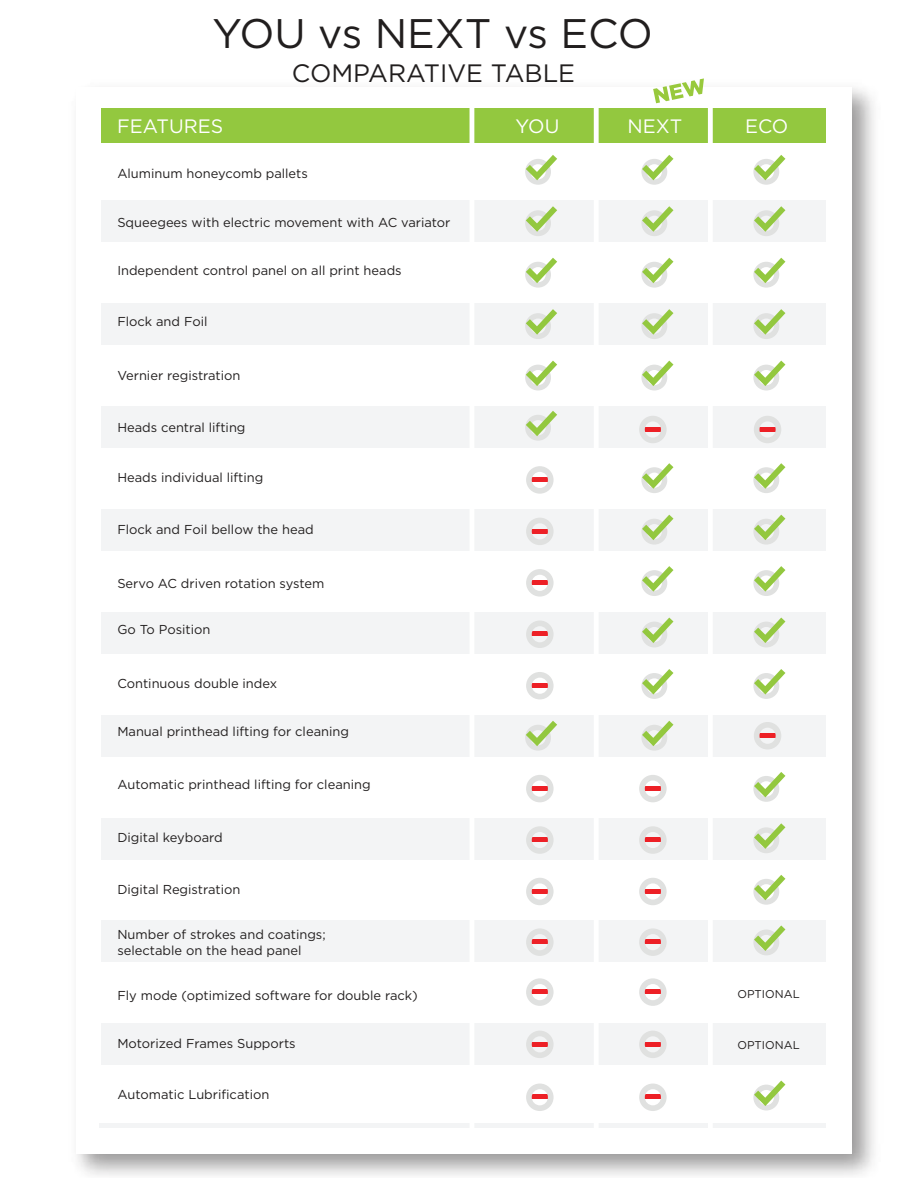
<style>
.page{position:relative;width:918px;height:1178px;background:#fff}
.page>*{position:absolute;margin:0;border:0;box-sizing:border-box;transform-origin:0 0}
.t1{font:41.25px "Gotham";color:#211e1e}
.t2{font:25.2px "Gotham";color:#211e1e}
.t3{font:19.35px "Gotham";color:#fff}
.t4{font:12.9px/15.5px "Gotham";color:#211e1e}
.t5{font:11.25px "Gotham";color:#211e1e}
</style>
<div class="page">
<div style="left:101px;top:108px;width:725px;height:35px;background:#93c83f"></div>
<svg style="left:525px;top:155px;width:32px;height:30px"></svg>
<svg style="left:641px;top:155px;width:32px;height:30px"></svg>
<svg style="left:753px;top:155px;width:32px;height:30px"></svg>
<div style="left:101px;top:200px;width:725px;height:42px;background:#f3f4f5"></div>
<svg style="left:525px;top:206px;width:32px;height:30px"></svg>
<svg style="left:641px;top:206px;width:32px;height:30px"></svg>
<svg style="left:753px;top:206px;width:32px;height:30px"></svg>
<svg style="left:525px;top:258px;width:32px;height:29px"></svg>
<svg style="left:641px;top:258px;width:32px;height:29px"></svg>
<svg style="left:753px;top:258px;width:32px;height:29px"></svg>
<div style="left:101px;top:303px;width:725px;height:41px;background:#f3f4f5"></div>
<svg style="left:525px;top:309px;width:32px;height:30px"></svg>
<svg style="left:641px;top:309px;width:32px;height:30px"></svg>
<svg style="left:753px;top:309px;width:32px;height:30px"></svg>
<svg style="left:525px;top:360px;width:32px;height:30px"></svg>
<svg style="left:641px;top:360px;width:32px;height:30px"></svg>
<svg style="left:753px;top:360px;width:32px;height:30px"></svg>
<div style="left:101px;top:406px;width:725px;height:41px;background:#f3f4f5"></div>
<svg style="left:525px;top:411px;width:32px;height:29px"></svg>
<svg style="left:639px;top:416px;width:28px;height:27px"></svg>
<svg style="left:754px;top:416px;width:27px;height:27px"></svg>
<svg style="left:641px;top:463px;width:32px;height:30px"></svg>
<svg style="left:753px;top:463px;width:32px;height:30px"></svg>
<svg style="left:526px;top:466px;width:28px;height:27px"></svg>
<div style="left:101px;top:509px;width:725px;height:41px;background:#f3f4f5"></div>
<svg style="left:641px;top:514px;width:32px;height:30px"></svg>
<svg style="left:753px;top:514px;width:32px;height:30px"></svg>
<svg style="left:526px;top:518px;width:28px;height:27px"></svg>
<svg style="left:641px;top:566px;width:32px;height:30px"></svg>
<svg style="left:753px;top:566px;width:32px;height:30px"></svg>
<svg style="left:526px;top:569px;width:28px;height:27px"></svg>
<div style="left:101px;top:612px;width:725px;height:41px;background:#f3f4f5"></div>
<svg style="left:641px;top:617px;width:32px;height:30px"></svg>
<svg style="left:753px;top:617px;width:32px;height:30px"></svg>
<svg style="left:526px;top:621px;width:28px;height:27px"></svg>
<svg style="left:641px;top:669px;width:32px;height:29px"></svg>
<svg style="left:753px;top:669px;width:32px;height:29px"></svg>
<svg style="left:526px;top:672px;width:28px;height:27px"></svg>
<div style="left:101px;top:715px;width:725px;height:41px;background:#f3f4f5"></div>
<svg style="left:525px;top:721px;width:32px;height:29px"></svg>
<svg style="left:641px;top:720px;width:32px;height:30px"></svg>
<svg style="left:754px;top:722px;width:27px;height:27px"></svg>
<svg style="left:753px;top:772px;width:32px;height:29px"></svg>
<svg style="left:526px;top:775px;width:28px;height:27px"></svg>
<svg style="left:639px;top:775px;width:28px;height:27px"></svg>
<div style="left:101px;top:817px;width:725px;height:42px;background:#f3f4f5"></div>
<svg style="left:753px;top:823px;width:32px;height:30px"></svg>
<svg style="left:526px;top:826px;width:28px;height:27px"></svg>
<svg style="left:639px;top:826px;width:28px;height:27px"></svg>
<svg style="left:753px;top:875px;width:32px;height:29px"></svg>
<svg style="left:526px;top:878px;width:28px;height:27px"></svg>
<svg style="left:639px;top:878px;width:28px;height:27px"></svg>
<div style="left:101px;top:920px;width:725px;height:41px;background:#f3f4f5"></div>
<svg style="left:753px;top:925px;width:32px;height:30px"></svg>
<svg style="left:526px;top:928px;width:28px;height:27px"></svg>
<svg style="left:639px;top:928px;width:28px;height:27px"></svg>
<svg style="left:753px;top:1080px;width:32px;height:30px"></svg>
<svg style="left:526px;top:1083px;width:28px;height:27px"></svg>
<svg style="left:639px;top:1083px;width:28px;height:27px"></svg>
<svg style="left:526px;top:978px;width:28px;height:27px"></svg>
<svg style="left:639px;top:978px;width:28px;height:27px"></svg>
<div style="left:101px;top:1023px;width:725px;height:41px;background:#f3f4f5"></div>
<svg style="left:526px;top:1031px;width:28px;height:26px"></svg>
<svg style="left:639px;top:1031px;width:28px;height:26px"></svg>
<div style="left:99px;top:1122px;width:727px;height:5px;background:#f3f4f5"></div>
<hr style="left:470px;top:102px;width:4px;height:1035px;background:#fff">
<div style="left:594px;top:102px;width:5px;height:1029px;background:#fff"></div>
<div style="left:708px;top:102px;width:5px;height:1033px;background:#fff"></div>
<svg style="left:653px;top:78px;width:51px;height:25px"></svg>
<h1 class="t1" style="left:212px;top:7px;width:442px">YOU vs NEXT vs ECO</h1>
<h2 class="t2" style="left:292px;top:57px;width:285px">COMPARATIVE TABLE</h2>
<h3 class="t3" style="left:516px;top:113px;width:45px">YOU</h3>
<h3 class="t3" style="left:628px;top:114px;width:56px">NEXT</h3>
<h3 class="t3" style="left:745px;top:114px;width:45px">ECO</h3>
<p class="t4" style="left:117px;top:165px;width:192px">Aluminum honeycomb pallets</p>
<p class="t4" style="left:117px;top:214px;width:335px">Squeegees with electric movement with AC variator</p>
<p class="t4" style="left:117px;top:262px;width:286px">Independent control panel on all print heads</p>
<h3 class="t3" style="left:117px;top:113px;width:107px">FEATURES</h3>
<p class="t4" style="left:117px;top:313px;width:92px">Flock and Foil</p>
<p class="t4" style="left:117px;top:367px;width:125px">Vernier registration</p>
<p class="t4" style="left:117px;top:419px;width:130px">Heads central lifting</p>
<p class="t4" style="left:117px;top:469px;width:148px">Heads individual lifting</p>
<p class="t4" style="left:117px;top:521px;width:198px">Flock and Foil bellow the head</p>
<p class="t4" style="left:117px;top:575px;width:209px">Servo AC driven rotation system</p>
<p class="t4" style="left:117px;top:621px;width:95px">Go To Position</p>
<p class="t4" style="left:117px;top:675px;width:161px">Continuous double index</p>
<p class="t4" style="left:117px;top:723px;width:233px">Manual printhead lifting for cleaning</p>
<p class="t4" style="left:117px;top:776px;width:255px">Automatic printhead lifting for cleaning</p>
<p class="t4" style="left:117px;top:829px;width:107px">Digital keyboard</p>
<p class="t4" style="left:117px;top:881px;width:125px">Digital Registration</p>
<p class="t4" style="left:117px;top:926px;width:210px">Number of strokes and coatings; selectable on the head panel</p>
<p class="t4" style="left:117px;top:986px;width:302px">Fly mode (optimized software for double rack)</p>
<p class="t5" style="left:737px;top:986px;width:64px">OPTIONAL</p>
<p class="t4" style="left:117px;top:1035px;width:180px">Motorized Frames Supports</p>
<p class="t5" style="left:737px;top:1037px;width:64px">OPTIONAL</p>
<p class="t4" style="left:117px;top:1086px;width:154px">Automatic Lubrification</p>
</div>
